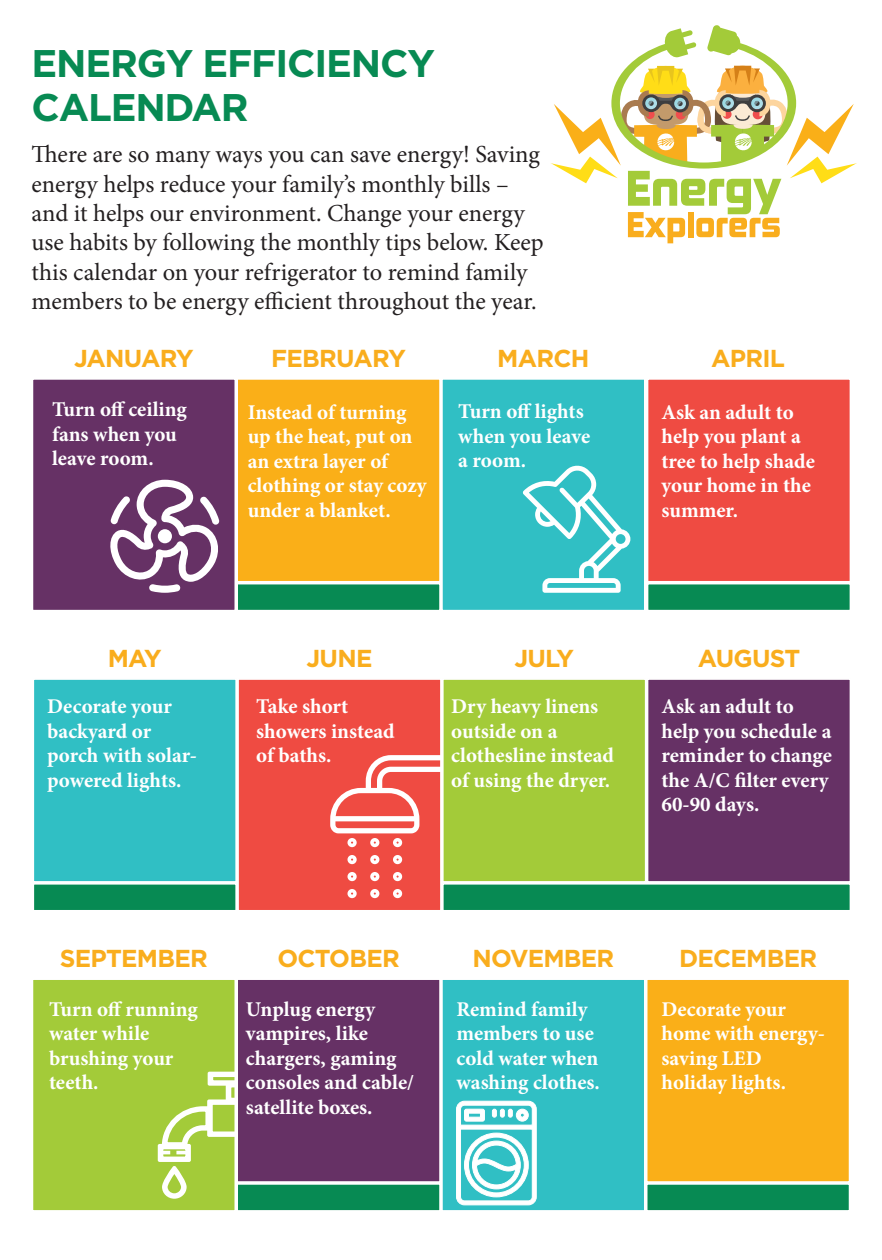
<style>
.page{position:relative;width:882px;height:1260px;background:#fff}
.page>*{position:absolute;margin:0;border:0;box-sizing:border-box;transform-origin:0 0}
.t1{font:700 38.5px/43.8px "Gotham";letter-spacing:-.03em;color:#078a53}
.t2{font:24.5px/29.4px "Minion Pro";letter-spacing:-.005em;color:#231f20}
.t3{font:700 24.5px "Gotham";letter-spacing:-.03em;color:#f9ad1d}
.t4{font:700 21px/24.5px "Minion Pro";color:#fff}
</style>
<div class="page">
<div style="left:647px;top:583px;width:204px;height:29px;background:#078a53;border:2px solid #fff"></div>
<div style="left:442px;top:883px;width:409px;height:29px;background:#078a53;border:2px solid #fff"></div>
<div style="left:32px;top:883px;width:205px;height:29px;background:#078a53;border:2px solid #fff"></div>
<div style="left:236px;top:1183px;width:205px;height:29px;background:#078a53;border:2px solid #fff"></div>
<div style="left:646px;top:1183px;width:204px;height:29px;background:#078a53;border:2px solid #fff"></div>
<div style="left:236px;top:583px;width:205px;height:29px;background:#078a53;border:2px solid #fff"></div>
<svg style="left:551px;top:25px;width:306px;height:218px"></svg>
<div style="left:647px;top:378px;width:204px;height:205px;background:#ef4b42;border:2px solid #fff"></div>
<div style="left:236px;top:378px;width:205px;height:205px;background:#faaf18;border:2px solid #fff"></div>
<div style="left:32px;top:378px;width:204px;height:234px;background:#663165;border:2px solid #fff"></div>
<div style="left:647px;top:678px;width:204px;height:205px;background:#663165;border:2px solid #fff"></div>
<div style="left:442px;top:678px;width:205px;height:205px;background:#a3cb39;border:2px solid #fff"></div>
<div style="left:237px;top:678px;width:205px;height:234px;background:#ef4b42;border:2px solid #fff"></div>
<div style="left:32px;top:678px;width:205px;height:205px;background:#30bfc4;border:2px solid #fff"></div>
<div style="left:646px;top:978px;width:204px;height:205px;background:#faaf18;border:2px solid #fff"></div>
<div style="left:441px;top:978px;width:205px;height:234px;background:#30bfc4;border:2px solid #fff"></div>
<div style="left:32px;top:978px;width:204px;height:234px;background:#a3cb39;border:2px solid #fff"></div>
<svg style="left:157px;top:1071px;width:126px;height:129px"></svg>
<svg style="left:330px;top:752px;width:114px;height:148px"></svg>
<svg style="left:456px;top:1100px;width:81px;height:106px"></svg>
<div style="left:236px;top:978px;width:205px;height:205px;background:#663165;border:2px solid #fff"></div>
<svg style="left:110px;top:480px;width:110px;height:113px"></svg>
<div style="left:441px;top:378px;width:205px;height:234px;background:#30bfc4;border:2px solid #fff"></div>
<svg style="left:523px;top:465px;width:107px;height:128px"></svg>
<p class="t1" style="left:32px;top:41px;width:405px">ENERGY EFFICIENCY<br>CALENDAR</p>
<p class="t2" style="left:32px;top:140px;width:514px">There are so many ways you can save energy! Saving energy helps reduce your family’s monthly bills – and it helps our environment. Change your energy use habits by following the monthly tips below. Keep this calendar on your refrigerator to remind family members to be energy efficient throughout the year.</p>
<p class="t3" style="left:74px;top:342px;width:121px">JANUARY</p>
<p class="t3" style="left:271px;top:342px;width:136px">FEBRUARY</p>
<p class="t3" style="left:497px;top:342px;width:94px">MARCH</p>
<p class="t3" style="left:711px;top:342px;width:75px">APRIL</p>
<p class="t4" style="left:52px;top:397px;width:136px">Turn off ceiling fans when you leave room.</p>
<p class="t4" style="left:662px;top:399px;width:155px">Ask an adult to help you plant a tree to help shade your home in the summer.</p>
<p class="t4" style="left:458px;top:399px;width:134px">Turn off lights when you leave a room.</p>
<p class="t4" style="left:248px;top:399px;width:180px">Instead of turning up the heat, put on an extra layer of clothing or stay cozy under a blanket.</p>
<p class="t3" style="left:108px;top:642px;width:55px">MAY</p>
<p class="t3" style="left:307px;top:642px;width:67px">JUNE</p>
<p class="t3" style="left:514px;top:642px;width:61px">JULY</p>
<p class="t3" style="left:698px;top:642px;width:104px">AUGUST</p>
<p class="t4" style="left:47px;top:694px;width:151px">Decorate your backyard or porch with solar&shy;powered lights.</p>
<p class="t4" style="left:256px;top:694px;width:140px">Take short showers instead of baths.</p>
<p class="t4" style="left:451px;top:694px;width:164px">Dry heavy linens outside on a clothesline instead of using the dryer.</p>
<p class="t4" style="left:662px;top:694px;width:172px">Ask an adult to help you schedule a reminder to change the A/C filter every<br>60-90 days.</p>
<p class="t3" style="left:60px;top:942px;width:149px">SEPTEMBER</p>
<p class="t3" style="left:277px;top:942px;width:124px">OCTOBER</p>
<p class="t3" style="left:472px;top:942px;width:143px">NOVEMBER</p>
<p class="t3" style="left:679px;top:942px;width:140px">DECEMBER</p>
<p class="t4" style="left:246px;top:996px;width:170px">Unplug energy vampires, like chargers, gaming consoles and cable/ satellite boxes.</p>
<p class="t4" style="left:49px;top:997px;width:150px">Turn off running water while brushing your teeth.</p>
<p class="t4" style="left:457px;top:997px;width:145px">Remind family members to use cold water when washing clothes.</p>
<p class="t4" style="left:662px;top:997px;width:165px">Decorate your home with energy&shy;saving LED holiday lights.</p>
</div>
